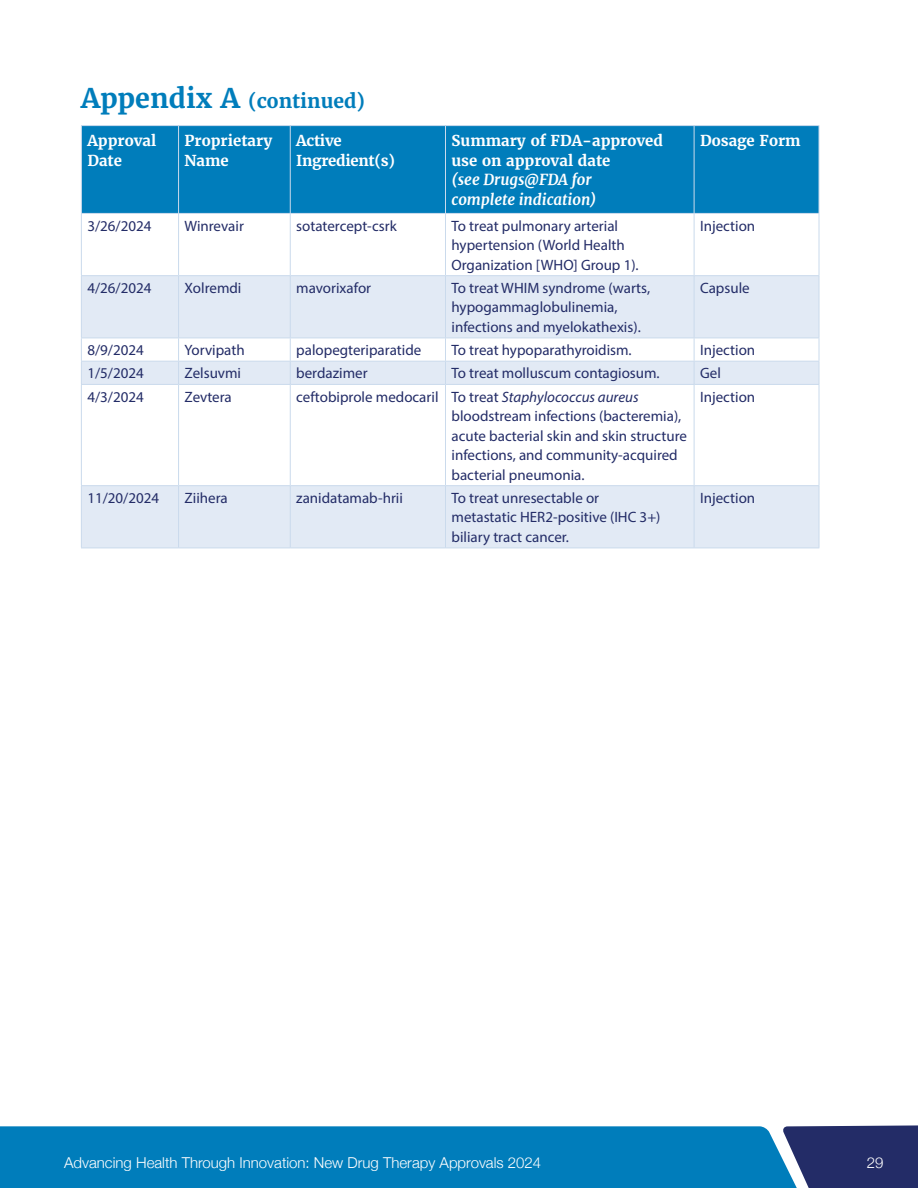
<style>
.page{position:relative;width:918px;height:1188px;background:#fff}
.page>*{position:absolute;margin:0;border:0;box-sizing:border-box;transform-origin:0 0}
.t1{font:700 19.5px "Merriweather";color:#007dbb}
.Table_Body{font:15px/19.5px "Myriad Pro";color:#232c67}
.t2{font:700 15px/19.5px "Merriweather";color:#fff}
.t3{font:300 15px "Helvetica Neue";color:#fff}
.t4{font:italic 700 15px/19.5px "Merriweather";color:#fff}
.t5{font:700 15px/19.5px "Merriweather";letter-spacing:-.02em;color:#fff}
.s1{font-size:27px}
.s2{font-style:italic}
</style>
<div class="page">
<div style="left:82px;top:126px;width:737px;height:87px;background:#007dbb"></div>
<svg style="left:82px;top:276px;width:737px;height:272px;fill:#e2eaf5"></svg>
<hr style="left:81px;top:126px;width:1px;height:87px;background:#cadaec">
<hr style="left:81px;top:125px;width:98px;height:1px;background:#cadaec">
<hr style="left:81px;top:213px;width:98px;height:1px;background:#cadaec">
<hr style="left:178px;top:126px;width:1px;height:87px;background:#cadaec">
<hr style="left:179px;top:125px;width:111px;height:1px;background:#cadaec">
<hr style="left:179px;top:213px;width:111px;height:1px;background:#cadaec">
<hr style="left:290px;top:126px;width:1px;height:87px;background:#cadaec">
<hr style="left:290px;top:125px;width:156px;height:1px;background:#cadaec">
<hr style="left:290px;top:213px;width:156px;height:1px;background:#cadaec">
<hr style="left:445px;top:126px;width:1px;height:87px;background:#cadaec">
<hr style="left:446px;top:125px;width:248px;height:1px;background:#cadaec">
<hr style="left:446px;top:213px;width:248px;height:1px;background:#cadaec">
<hr style="left:694px;top:126px;width:1px;height:87px;background:#cadaec">
<hr style="left:694px;top:125px;width:125px;height:1px;background:#cadaec">
<hr style="left:819px;top:126px;width:1px;height:87px;background:#cadaec">
<hr style="left:694px;top:213px;width:125px;height:1px;background:#cadaec">
<hr style="left:81px;top:214px;width:1px;height:61px;background:#cadaec">
<hr style="left:81px;top:276px;width:1px;height:62px;background:#cadaec">
<svg style="left:81px;top:339px;width:1px;height:45px"></svg>
<hr style="left:81px;top:385px;width:1px;height:100px;background:#cadaec">
<hr style="left:81px;top:486px;width:1px;height:62px;background:#cadaec">
<hr style="left:178px;top:214px;width:1px;height:61px;background:#cadaec">
<hr style="left:290px;top:214px;width:1px;height:61px;background:#cadaec">
<hr style="left:445px;top:214px;width:1px;height:61px;background:#cadaec">
<hr style="left:694px;top:214px;width:1px;height:61px;background:#cadaec">
<hr style="left:819px;top:214px;width:1px;height:61px;background:#cadaec">
<hr style="left:178px;top:276px;width:1px;height:62px;background:#cadaec">
<hr style="left:290px;top:276px;width:1px;height:62px;background:#cadaec">
<hr style="left:445px;top:276px;width:1px;height:62px;background:#cadaec">
<hr style="left:694px;top:276px;width:1px;height:62px;background:#cadaec">
<hr style="left:819px;top:276px;width:1px;height:62px;background:#cadaec">
<svg style="left:178px;top:339px;width:1px;height:45px"></svg>
<svg style="left:290px;top:339px;width:1px;height:45px"></svg>
<svg style="left:445px;top:339px;width:1px;height:45px"></svg>
<svg style="left:694px;top:339px;width:1px;height:45px"></svg>
<svg style="left:819px;top:338px;width:1px;height:46px"></svg>
<hr style="left:178px;top:385px;width:1px;height:100px;background:#cadaec">
<hr style="left:290px;top:385px;width:1px;height:100px;background:#cadaec">
<hr style="left:445px;top:385px;width:1px;height:100px;background:#cadaec">
<hr style="left:694px;top:385px;width:1px;height:100px;background:#cadaec">
<hr style="left:819px;top:385px;width:1px;height:100px;background:#cadaec">
<hr style="left:178px;top:486px;width:1px;height:62px;background:#cadaec">
<hr style="left:290px;top:486px;width:1px;height:62px;background:#cadaec">
<hr style="left:445px;top:486px;width:1px;height:62px;background:#cadaec">
<hr style="left:694px;top:486px;width:1px;height:62px;background:#cadaec">
<hr style="left:819px;top:486px;width:1px;height:62px;background:#cadaec">
<hr style="left:81px;top:275px;width:98px;height:1px;background:#cadaec">
<hr style="left:179px;top:275px;width:111px;height:1px;background:#cadaec">
<hr style="left:290px;top:275px;width:156px;height:1px;background:#cadaec">
<hr style="left:446px;top:275px;width:248px;height:1px;background:#cadaec">
<hr style="left:694px;top:275px;width:125px;height:1px;background:#cadaec">
<hr style="left:81px;top:338px;width:98px;height:1px;background:#cadaec">
<hr style="left:179px;top:338px;width:111px;height:1px;background:#cadaec">
<hr style="left:290px;top:338px;width:156px;height:1px;background:#cadaec">
<hr style="left:446px;top:338px;width:248px;height:1px;background:#cadaec">
<hr style="left:694px;top:338px;width:125px;height:1px;background:#cadaec">
<hr style="left:81px;top:361px;width:98px;height:1px;background:#cadaec">
<hr style="left:179px;top:361px;width:111px;height:1px;background:#cadaec">
<hr style="left:290px;top:361px;width:156px;height:1px;background:#cadaec">
<hr style="left:446px;top:361px;width:248px;height:1px;background:#cadaec">
<hr style="left:694px;top:361px;width:125px;height:1px;background:#cadaec">
<hr style="left:81px;top:384px;width:98px;height:1px;background:#cadaec">
<hr style="left:179px;top:384px;width:111px;height:1px;background:#cadaec">
<hr style="left:290px;top:384px;width:156px;height:1px;background:#cadaec">
<hr style="left:446px;top:384px;width:248px;height:1px;background:#cadaec">
<hr style="left:694px;top:384px;width:125px;height:1px;background:#cadaec">
<hr style="left:81px;top:485px;width:98px;height:1px;background:#cadaec">
<hr style="left:179px;top:485px;width:111px;height:1px;background:#cadaec">
<hr style="left:290px;top:485px;width:156px;height:1px;background:#cadaec">
<hr style="left:446px;top:485px;width:248px;height:1px;background:#cadaec">
<hr style="left:694px;top:485px;width:125px;height:1px;background:#cadaec">
<hr style="left:81px;top:548px;width:98px;height:1px;background:#cadaec">
<hr style="left:179px;top:548px;width:111px;height:1px;background:#cadaec">
<hr style="left:290px;top:548px;width:156px;height:1px;background:#cadaec">
<hr style="left:446px;top:548px;width:248px;height:1px;background:#cadaec">
<hr style="left:694px;top:548px;width:125px;height:1px;background:#cadaec">
<div style="left:802px;top:1125px;width:116px;height:63px;background:#232c67"></div>
<div style="left:0;top:1126px;width:802px;height:62px;background:#007dbb"></div>
<h1 class="t1" style="left:81px;top:88px;width:286px"><span class="s1">Appendix A</span> (continued)</h1>
<h2 class="t2" style="left:87px;top:131px;width:70px">Approval<br>Date</h2>
<h2 class="t2" style="left:185px;top:131px;width:89px">Proprietary<br>Name</h2>
<h2 class="t5" style="left:296px;top:131px;width:100px">Active<br>Ingredient(s)</h2>
<h2 class="t2" style="left:452px;top:131px;width:213px">Summary of FDA-approved use on approval date</h2>
<h2 class="t4" style="left:452px;top:170px;width:147px">(see Drugs@FDA for complete indication)</h2>
<h2 class="t2" style="left:700px;top:131px;width:102px">Dosage Form</h2>
<p class="Table_Body" style="left:87px;top:216px;width:66px">3/26/2024</p>
<p class="Table_Body" style="left:185px;top:216px;width:61px">Winrevair</p>
<p class="Table_Body" style="left:296px;top:216px;width:102px">sotatercept-csrk</p>
<p class="Table_Body" style="left:452px;top:216px;width:189px">To treat pulmonary arterial hypertension (World Health<br>Organization [WHO] Group 1).</p>
<p class="Table_Body" style="left:700px;top:216px;width:57px">Injection</p>
<p class="Table_Body" style="left:87px;top:278px;width:66px">4/26/2024</p>
<p class="Table_Body" style="left:185px;top:278px;width:58px">Xolremdi</p>
<p class="Table_Body" style="left:296px;top:278px;width:76px">mavorixafor</p>
<p class="Table_Body" style="left:452px;top:278px;width:200px">To treat WHIM syndrome (warts, hypogammaglobulinemia, infections and myelokathexis).</p>
<p class="Table_Body" style="left:700px;top:278px;width:51px">Capsule</p>
<p class="Table_Body" style="left:87px;top:340px;width:58px">8/9/2024</p>
<p class="Table_Body" style="left:185px;top:340px;width:62px">Yorvipath</p>
<p class="Table_Body" style="left:296px;top:340px;width:127px">palopegteriparatide</p>
<p class="Table_Body" style="left:452px;top:340px;width:182px">To treat hypoparathyroidism.</p>
<p class="Table_Body" style="left:700px;top:340px;width:57px">Injection</p>
<p class="Table_Body" style="left:87px;top:363px;width:58px">1/5/2024</p>
<p class="Table_Body" style="left:185px;top:363px;width:58px">Zelsuvmi</p>
<p class="Table_Body" style="left:296px;top:363px;width:73px">berdazimer</p>
<p class="Table_Body" style="left:452px;top:363px;width:210px">To treat molluscum contagiosum.</p>
<p class="Table_Body" style="left:700px;top:363px;width:22px">Gel</p>
<p class="Table_Body" style="left:87px;top:387px;width:58px">4/3/2024</p>
<p class="Table_Body" style="left:185px;top:387px;width:49px">Zevtera</p>
<p class="Table_Body" style="left:296px;top:387px;width:144px">ceftobiprole medocaril</p>
<p class="Table_Body" style="left:452px;top:387px;width:237px">To treat <span class="s2">Staphylococcus aureus </span>bloodstream infections (bacteremia), acute bacterial skin and skin structure infections, and community-acquired bacterial pneumonia.</p>
<p class="Table_Body" style="left:700px;top:387px;width:57px">Injection</p>
<p class="Table_Body" style="left:87px;top:488px;width:73px">11/20/2024</p>
<p class="Table_Body" style="left:185px;top:488px;width:45px">Ziihera</p>
<p class="Table_Body" style="left:296px;top:488px;width:108px">zanidatamab-hrii</p>
<p class="Table_Body" style="left:452px;top:488px;width:211px">To treat unresectable or metastatic HER2-positive (IHC 3+) biliary tract cancer.</p>
<p class="Table_Body" style="left:700px;top:488px;width:57px">Injection</p>
<p class="t3" style="left:64px;top:1150px;width:479px">Advancing Health Through Innovation: New Drug Therapy Approvals 2024</p>
<p class="t3" style="left:867px;top:1151px;width:18px">29</p>
</div>
